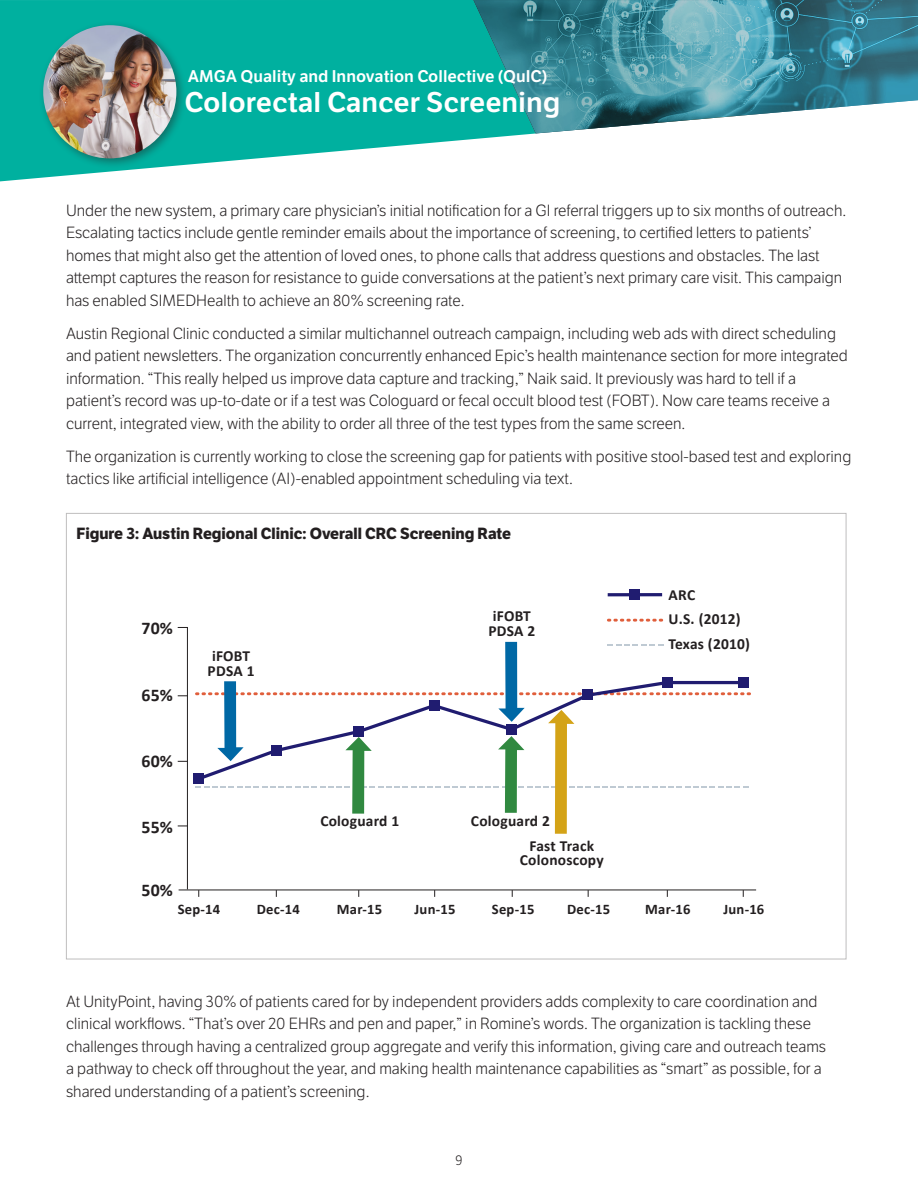
<style>
.page{position:relative;width:918px;height:1188px;background:#fff}
.page>*{position:absolute;margin:0;border:0;box-sizing:border-box;transform-origin:0 0}
.t1{font:600 27.75px "LFT Etica";color:#fff}
.t2{font:700 25.95px "Calibri";letter-spacing:.015em;color:#231f20}
.t3{font:700 17.85px "Calibri";letter-spacing:.005em;color:#231f20}
.t4{font:600 16.5px "LFT Etica";color:#fff}
.t5{font:300 15.75px/22.5px "LFT Etica";color:#231f20}
.captions_-_bold{font:700 15.75px "LFT Etica";color:#231f20}
.t6{font:700 15.45px/14.5px "Calibri";letter-spacing:.015em;color:#231f20}
.t7{font:700 14.55px "Calibri";letter-spacing:.015em;color:#231f20}
.t8{font:300 13.5px "LFT Etica";color:#231f20}
</style>
<div class="page">
<svg style="left:0;top:0;width:536px;height:181px;fill:#00b09f"></svg>
<div style="left:38px;top:20px;width:150px;height:150px;background:#231f20;opacity:.44"></div>
<img style="left:43px;top:25px;width:133px;height:133px;border-radius:67px">
<svg style="left:473px;top:0;width:445px;height:133px;background:#4f97a3"></svg>
<div style="left:194px;top:773px;width:10px;height:11px;background:#201c70"></div>
<div style="left:629px;top:589px;width:11px;height:11px;background:#201c70"></div>
<hr style="left:187px;top:627px;width:1px;height:262px;background:#231f20">
<hr style="left:179px;top:890px;width:577px;height:1px;background:#231f20">
<hr style="left:608px;top:593px;width:54px;height:3px;background:#201c70">
<svg style="left:195px;top:642px;width:556px;height:192px"></svg>
<svg style="left:607px;top:619px;width:56px;height:3px"></svg>
<p class="t4" style="left:188px;top:66px;width:361px">AMGA Quality and Innovation Collective (QuIC)</p>
<h1 class="t1" style="left:184px;top:85px;width:377px">Colorectal Cancer Screening</h1>
<p class="t5" style="left:66px;top:200px;width:782px">Under the new system, a primary care physician’s initial notification for a GI referral triggers up to six months of outreach.<br>Escalating tactics include gentle reminder emails about the importance of screening, to certified letters to patients’ homes that might also get the attention of loved ones, to phone calls that address questions and obstacles. The last attempt captures the reason for resistance to guide conversations at the patient’s next primary care visit. This campaign has enabled SIMEDHealth to achieve an 80% screening rate.</p>
<p class="t5" style="left:66px;top:323px;width:783px">Austin Regional Clinic conducted a similar multichannel outreach campaign, including web ads with direct scheduling and patient newsletters. The organization concurrently enhanced Epic’s health maintenance section for more integrated information. “This really helped us improve data capture and tracking,” Naik said. It previously was hard to tell if a patient’s record was up-to-date or if a test was Cologuard or fecal occult blood test (FOBT). Now care teams receive a current, integrated view, with the ability to order all three of the test types from the same screen.</p>
<p class="t5" style="left:66px;top:446px;width:787px">The organization is currently working to close the screening gap for patients with positive stool-based test and exploring tactics like artificial intelligence (AI)-enabled appointment scheduling via text.</p>
<p class="captions_-_bold" style="left:76px;top:523px;width:436px">Figure 3: Austin Regional Clinic: Overall CRC Screening Rate</p>
<p class="t2" style="left:247px;top:522px;width:454px">Overall Colorectal Cancer Screening Rate</p>
<p class="t3" style="left:142px;top:617px;width:33px">70%</p>
<p class="t3" style="left:142px;top:684px;width:33px">65%</p>
<p class="t3" style="left:142px;top:750px;width:33px">60%</p>
<p class="t3" style="left:142px;top:815px;width:33px">55%</p>
<p class="t3" style="left:142px;top:879px;width:33px">50%</p>
<p class="t6" style="left:208px;top:649px;width:48px">iFOBT<br>PDSA 1</p>
<p class="t6" style="left:320px;top:814px;width:80px">Cologuard 1</p>
<p class="t6" style="left:488px;top:609px;width:48px">iFOBT<br>PDSA 2</p>
<p class="t6" style="left:669px;top:583px;width:83px;line-height:24.3px">ARC<br>U.S. (2012)<br>Texas (2010)</p>
<p class="t6" style="left:471px;top:813px;width:80px">Cologuard 2</p>
<p class="t6" style="left:520px;top:838px;width:85px;text-align:center">Fast Track<br>Colonoscopy</p>
<p class="t7" style="left:178px;top:900px;width:44px">Sep-14</p>
<p class="t7" style="left:257px;top:900px;width:45px">Dec-14</p>
<p class="t7" style="left:337px;top:900px;width:47px">Mar-15</p>
<p class="t7" style="left:415px;top:900px;width:42px">Jun-15</p>
<p class="t7" style="left:492px;top:900px;width:44px">Sep-15</p>
<p class="t7" style="left:567px;top:900px;width:45px">Dec-15</p>
<p class="t7" style="left:645px;top:900px;width:47px">Mar-16</p>
<p class="t7" style="left:723px;top:900px;width:42px">Jun-16</p>
<p class="t5" style="left:66px;top:991px;width:762px">At UnityPoint, having 30% of patients cared for by independent providers adds complexity to care coordination and clinical workflows. “That’s over 20 EHRs and pen and paper,” in Romine’s words. The organization is tackling these challenges through having a centralized group aggregate and verify this information, giving care and outreach teams a pathway to check off throughout the year, and making health maintenance capabilities as “smart” as possible, for a shared understanding of a patient’s screening.</p>
<p class="t8" style="left:455px;top:1153px;width:9px">9</p>
</div>
